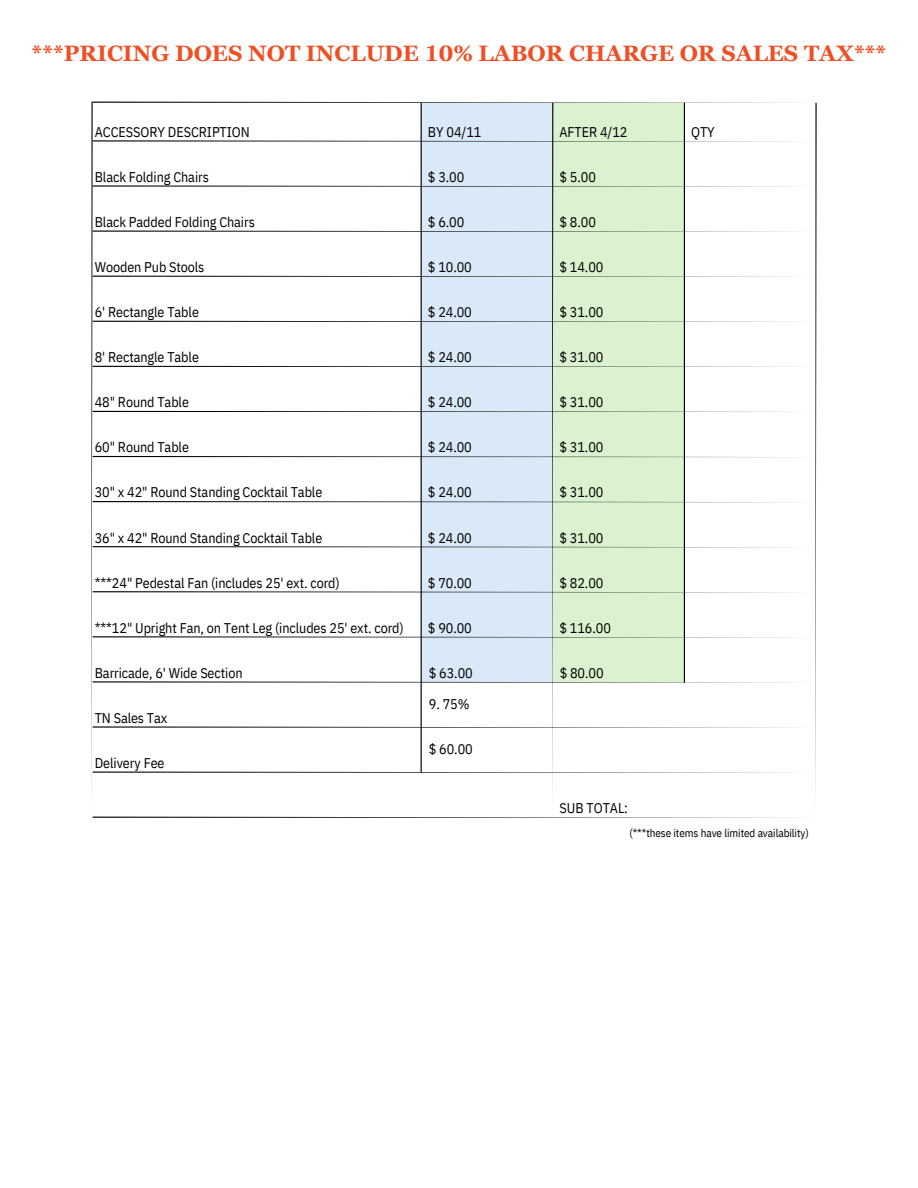
<style>
.page{position:relative;width:918px;height:1188px;background:#fff}
.page>*{position:absolute;margin:0;border:0;box-sizing:border-box;transform-origin:0 0}
.t1{font:700 22.2px "Georgia Pro";color:#f04e23}
.t2{font:14.1px "IBM Plex Sans Cond";letter-spacing:-.005em;color:#000}
.t3{font:11.1px "IBM Plex Sans Cond";letter-spacing:-.005em;color:#000}
</style>
<div class="page">
<svg style="left:93px;top:102px;width:724px;height:716px"></svg>
<p class="t1" style="left:32px;top:40px;width:856px">***PRICING DOES NOT INCLUDE 10% LABOR CHARGE OR SALES TAX***</p>
<p class="t2" style="left:428px;top:122px;width:55px">BY 04/11</p>
<p class="t2" style="left:560px;top:122px;width:69px">AFTER 4/12</p>
<p class="t2" style="left:95px;top:122px;width:157px">ACCESSORY DESCRIPTION</p>
<p class="t2" style="left:691px;top:122px;width:25px">QTY</p>
<p class="t2" style="left:95px;top:167px;width:116px">Black Folding Chairs</p>
<p class="t2" style="left:95px;top:212px;width:162px">Black Padded Folding Chairs</p>
<p class="t2" style="left:95px;top:257px;width:111px">Wooden Pub Stools</p>
<p class="t2" style="left:95px;top:303px;width:106px">6' Rectangle Table</p>
<p class="t2" style="left:95px;top:348px;width:106px">8' Rectangle Table</p>
<p class="t2" style="left:95px;top:393px;width:96px">48" Round Table</p>
<p class="t2" style="left:95px;top:438px;width:96px">60" Round Table</p>
<p class="t2" style="left:95px;top:483px;width:229px">30" x 42" Round Standing Cocktail Table</p>
<p class="t2" style="left:95px;top:528px;width:229px">36" x 42" Round Standing Cocktail Table</p>
<p class="t2" style="left:95px;top:573px;width:247px">***24" Pedestal Fan (includes 25' ext. cord)</p>
<p class="t2" style="left:95px;top:618px;width:311px">***12" Upright Fan, on Tent Leg (includes 25' ext. cord)</p>
<p class="t2" style="left:95px;top:663px;width:149px">Barricade, 6' Wide Section</p>
<p class="t2" style="left:95px;top:709px;width:74px">TN Sales Tax</p>
<p class="t2" style="left:95px;top:754px;width:71px">Delivery Fee</p>
<p class="t2" style="left:428px;top:167px;width:38px">$ 3.00</p>
<p class="t2" style="left:428px;top:212px;width:38px">$ 6.00</p>
<p class="t2" style="left:428px;top:257px;width:45px">$ 10.00</p>
<p class="t2" style="left:428px;top:303px;width:45px">$ 24.00</p>
<p class="t2" style="left:428px;top:348px;width:45px">$ 24.00</p>
<p class="t2" style="left:428px;top:393px;width:45px">$ 24.00</p>
<p class="t2" style="left:428px;top:438px;width:45px">$ 24.00</p>
<p class="t2" style="left:428px;top:483px;width:45px">$ 24.00</p>
<p class="t2" style="left:428px;top:528px;width:45px">$ 24.00</p>
<p class="t2" style="left:428px;top:573px;width:45px">$ 70.00</p>
<p class="t2" style="left:428px;top:618px;width:45px">$ 90.00</p>
<p class="t2" style="left:560px;top:167px;width:38px">$ 5.00</p>
<p class="t2" style="left:560px;top:212px;width:38px">$ 8.00</p>
<p class="t2" style="left:560px;top:257px;width:45px">$ 14.00</p>
<p class="t2" style="left:560px;top:303px;width:45px">$ 31.00</p>
<p class="t2" style="left:560px;top:348px;width:45px">$ 31.00</p>
<p class="t2" style="left:560px;top:393px;width:45px">$ 31.00</p>
<p class="t2" style="left:560px;top:438px;width:45px">$ 31.00</p>
<p class="t2" style="left:560px;top:483px;width:45px">$ 31.00</p>
<p class="t2" style="left:560px;top:528px;width:45px">$ 31.00</p>
<p class="t2" style="left:560px;top:573px;width:45px">$ 82.00</p>
<p class="t2" style="left:560px;top:618px;width:53px">$ 116.00</p>
<p class="t2" style="left:429px;top:664px;width:45px">$ 63.00</p>
<p class="t2" style="left:560px;top:664px;width:45px">$ 80.00</p>
<p class="t2" style="left:429px;top:695px;width:42px">9. 75%</p>
<p class="t2" style="left:429px;top:740px;width:45px">$ 60.00</p>
<p class="t2" style="left:560px;top:799px;width:70px">SUB TOTAL:</p>
<p class="t3" style="left:629px;top:826px;width:181px">(***these items have limited availability)</p>
</div>
